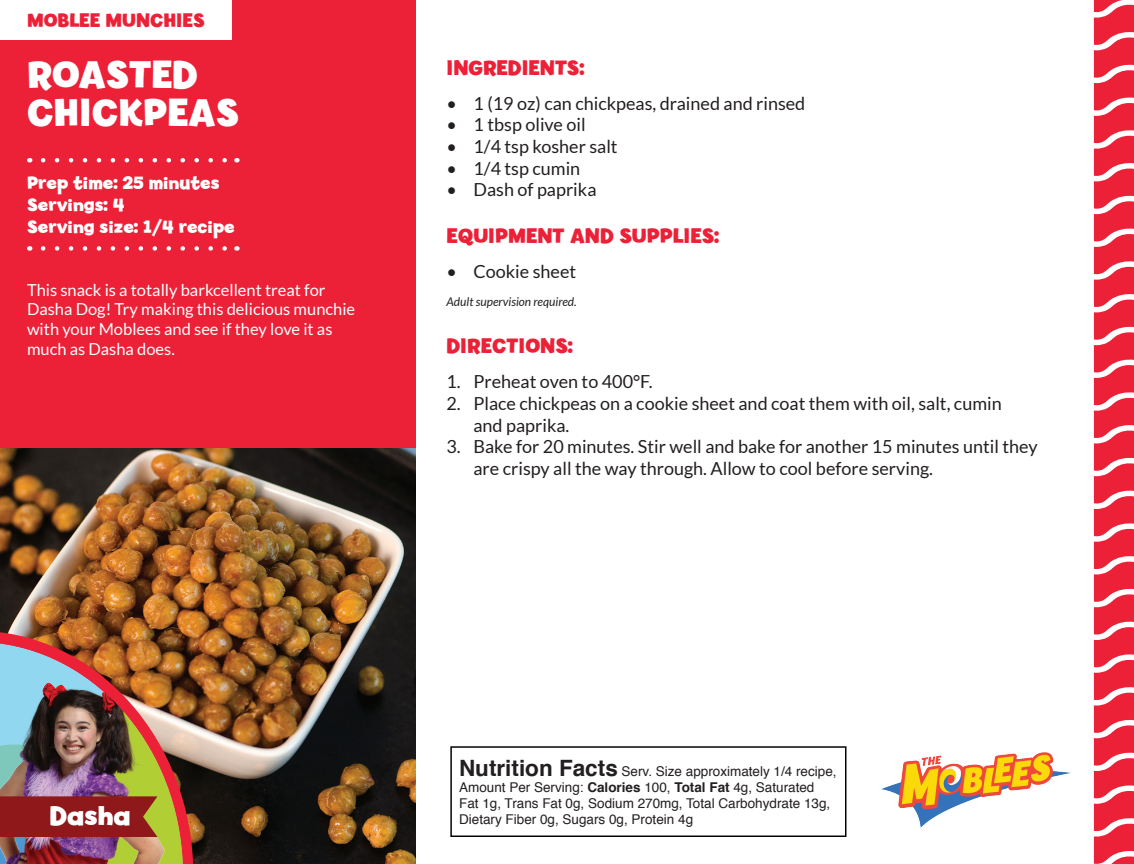
<style>
.page{position:relative;width:1134px;height:864px;background:#fff}
.page>*{position:absolute;margin:0;border:0;box-sizing:border-box;transform-origin:0 0}
.t1{font:700 39px/37.8px "Billy";color:#fff}
.t2{font:700 27px "Billy";color:#fff}
.t3{font:700 21px "Billy";color:#ec2037}
.t4{font:700 19.5px "Billy";color:#ec2037}
.t5{font:18px/21.6px "Lato";color:#231f20}
.t6{font:700 18px/21.6px "Billy";color:#fff}
.t7{font:16.5px/19.8px "Lato";color:#fff}
.t8{font:13.5px/16.2px "Helvetica";color:#231f20}
.t9{font:italic 12px "Lato";color:#231f20}
.s1{font-weight:700;font-size:22.5px}
.s2{font-weight:700}
</style>
<div class="page">
<div style="left:0;top:0;width:416px;height:864px;background:#ec2037"></div>
<img style="left:881px;top:752px;width:190px;height:76px">
<div style="left:0;top:0;width:232px;height:39px;background:#fff"></div>
<svg style="left:1094px;top:0;width:40px;height:864px"></svg>
<div style="left:450px;top:746px;width:397px;height:91px;border:2px solid #040503"></div>
<svg style="left:43px;top:158px;width:184px;height:4px"></svg>
<svg style="left:43px;top:246px;width:184px;height:5px"></svg>
<img style="left:0;top:448px;width:416px;height:416px">
<img style="left:0;top:631px;width:193px;height:233px">
<img style="left:0;top:643px;width:183px;height:69px">
<img style="left:0;top:712px;width:183px;height:152px">
<p class="t4" style="left:27px;top:8px;width:179px">MOBLEE MUNCHIES</p>
<h1 class="t1" style="left:27px;top:56px;width:214px">ROASTED<br>CHICKPEAS</h1>
<p class="t3" style="left:447px;top:55px;width:140px">INGREDIENTS:</p>
<p class="t5" style="left:447px;top:92px;width:360px">• 1 (19 oz) can chickpeas, drained and rinsed</p>
<p class="t5" style="left:447px;top:114px;width:141px">• 1 tbsp olive oil</p>
<p class="t5" style="left:447px;top:136px;width:173px">• 1/4 tsp kosher salt</p>
<p class="t5" style="left:447px;top:157px;width:135px">• 1/4 tsp cumin</p>
<p class="t5" style="left:447px;top:179px;width:151px">• Dash of paprika</p>
<p class="t3" style="left:447px;top:223px;width:274px">EQUIPMENT AND SUPPLIES:</p>
<p class="t5" style="left:447px;top:261px;width:131px">• Cookie sheet</p>
<p class="t9" style="left:447px;top:295px;width:132px">Adult supervision required.</p>
<p class="t3" style="left:447px;top:333px;width:128px">DIRECTIONS:</p>
<p class="t5" style="left:447px;top:371px;width:208px">1. Preheat oven to 400°F.</p>
<p class="t5" style="left:474px;top:393px;width:530px;text-indent:-27px">2. Place chickpeas on a cookie sheet and coat them with oil, salt, cumin and paprika.</p>
<p class="t5" style="left:474px;top:436px;width:566px;text-indent:-27px">3. Bake for 20 minutes. Stir well and bake for another 15 minutes until they are crispy all the way through. Allow to cool before serving.</p>
<p class="t6" style="left:27px;top:173px;width:209px">Prep time: 25 minutes<br>Servings: 4<br>Serving size: 1/4 recipe</p>
<p class="t7" style="left:27px;top:280px;width:330px">This snack is a totally barkcellent treat for Dasha Dog! Try making this delicious munchie with your Moblees and see if they love it as much as Dasha does.</p>
<h2 class="t2" style="left:50px;top:799px;width:83px">Dasha</h2>
<p class="t8" style="left:459px;top:763px;width:379px"><span class="s1">Nutrition Facts</span> Serv. Size approximately 1/4 recipe, Amount Per Serving: <span class="s2">Calories</span> 100, <span class="s2">Total Fat</span> 4g, Saturated Fat 1g, Trans Fat 0g, Sodium 270mg, Total Carbohydrate 13g, Dietary Fiber 0g, Sugars 0g, Protein 4g</p>
</div>
